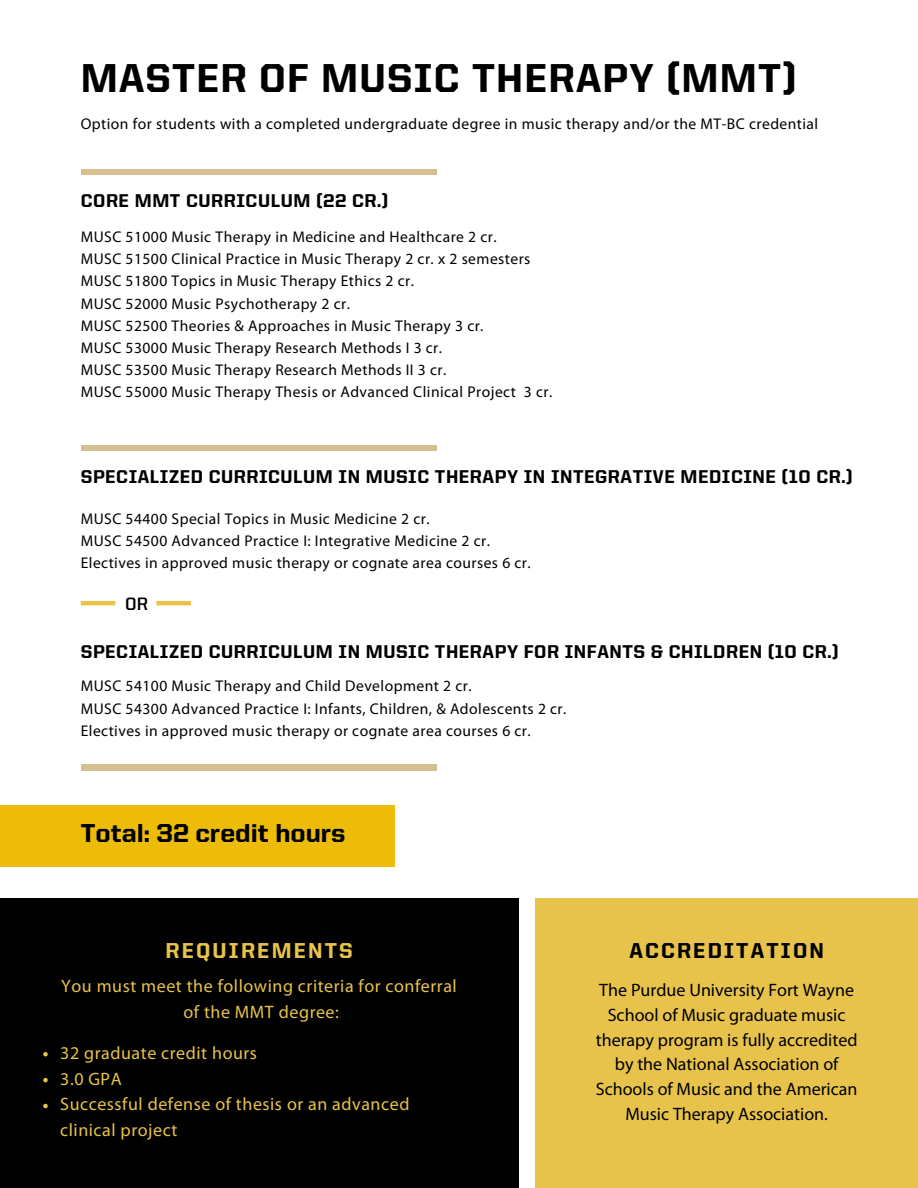
<style>
.page{position:relative;width:918px;height:1188px;background:#fff}
.page>*{position:absolute;margin:0;border:0;box-sizing:border-box;transform-origin:0 0}
.t1{font:800 40.5px "United Sans Reg";letter-spacing:.03em;color:#000}
.t2{font:800 25.95px "United Sans Reg";color:#000}
.t3{font:800 21.6px "United Sans Reg";letter-spacing:.1em;color:#000}
.t4{font:800 21.6px "United Sans Reg";letter-spacing:.1em;color:#e8c34b}
.t5{font:800 18.6px "United Sans Reg";letter-spacing:.03em;color:#000}
.t6{font:18px/24.8px "Myriad Pro";color:#000;text-align:center}
.t7{font:18px/25.8px "Myriad Pro";letter-spacing:.03em;color:#e8c34b;text-align:center}
.t8{font:700 18px "United Sans Reg";color:#000}
.t9{font:15.6px "Myriad Pro";letter-spacing:.03em;color:#000}
</style>
<div class="page">
<div style="left:81px;top:169px;width:355px;height:6px;background:#d6bf91"></div>
<div style="left:81px;top:445px;width:355px;height:6px;background:#d6bf91"></div>
<div style="left:81px;top:765px;width:355px;height:5px;background:#d6bf91"></div>
<div style="left:0;top:806px;width:395px;height:61px;background:#ecbc09"></div>
<div style="left:0;top:899px;width:518px;height:289px;background:#000"></div>
<div style="left:535px;top:899px;width:383px;height:289px;background:#e8c34b"></div>
<svg style="left:43px;top:1052px;width:5px;height:4px"></svg>
<svg style="left:43px;top:1078px;width:5px;height:4px"></svg>
<svg style="left:43px;top:1104px;width:5px;height:4px"></svg>
<hr style="left:81px;top:601px;width:34px;height:4px;background:#e8c34b">
<hr style="left:156px;top:601px;width:35px;height:4px;background:#e8c34b">
<h4 class="t1" style="left:81px;top:61px;width:717px">MASTER OF MUSIC THERAPY (MMT)</h4>
<p class="t9" style="left:81px;top:117px;width:739px">Option for students with a completed undergraduate degree in music therapy and/or the MT-BC credential</p>
<p class="t5" style="left:81px;top:193px;width:309px">CORE MMT CURRICULUM (22 CR.)</p>
<h1 class="t9" style="left:81px;top:230px;width:417px">MUSC 51000 Music Therapy in Medicine and Healthcare 2 cr.</h1>
<p class="t9" style="left:81px;top:252px;width:451px">MUSC 51500 Clinical Practice in Music Therapy 2 cr. x 2 semesters</p>
<p class="t9" style="left:81px;top:275px;width:335px">MUSC 51800 Topics in Music Therapy Ethics 2 cr.</p>
<h4 class="t9" style="left:81px;top:297px;width:271px">MUSC 52000 Music Psychotherapy 2 cr.</h4>
<p class="t9" style="left:81px;top:319px;width:404px">MUSC 52500 Theories &amp; Approaches in Music Therapy 3 cr.</p>
<p class="t9" style="left:81px;top:341px;width:363px">MUSC 53000 Music Therapy Research Methods I 3 cr.</p>
<p class="t9" style="left:81px;top:363px;width:367px">MUSC 53500 Music Therapy Research Methods II 3 cr.</p>
<p class="t9" style="left:81px;top:386px;width:473px">MUSC 55000 Music Therapy Thesis or Advanced Clinical Project 3 cr.</p>
<p class="t5" style="left:81px;top:469px;width:773px">SPECIALIZED CURRICULUM IN MUSIC THERAPY IN INTEGRATIVE MEDICINE (10 CR.)</p>
<p class="t9" style="left:81px;top:512px;width:350px">MUSC 54400 Special Topics in Music Medicine 2 cr.</p>
<p class="t9" style="left:81px;top:534px;width:411px">MUSC 54500 Advanced Practice I: Integrative Medicine 2 cr.</p>
<p class="t9" style="left:81px;top:556px;width:451px">Electives in approved music therapy or cognate area courses 6 cr.</p>
<p class="t8" style="left:125px;top:596px;width:24px">OR</p>
<p class="t5" style="left:81px;top:643px;width:760px">SPECIALIZED CURRICULUM IN MUSIC THERAPY FOR INFANTS &amp; CHILDREN (10 CR.)</p>
<h4 class="t9" style="left:81px;top:680px;width:392px">MUSC 54100 Music Therapy and Child Development 2 cr.</h4>
<p class="t9" style="left:81px;top:702px;width:487px">MUSC 54300 Advanced Practice I: Infants, Children, &amp; Adolescents 2 cr.</p>
<p class="t9" style="left:81px;top:724px;width:451px">Electives in approved music therapy or cognate area courses 6 cr.</p>
<h2 class="t2" style="left:81px;top:822px;width:266px">Total: 32 credit hours</h2>
<p class="t4" style="left:165px;top:942px;width:189px">REQUIREMENTS</p>
<h4 class="t7" style="left:61px;top:975px;width:397px">You must meet the following criteria for conferral of the MMT degree:</h4>
<p class="t7" style="left:60px;top:1041px;width:198px">32 graduate credit hours</p>
<p class="t7" style="left:60px;top:1067px;width:63px">3.0 GPA</p>
<p class="t7" style="left:60px;top:1093px;width:351px">Successful defense of thesis or an advanced</p>
<p class="t7" style="left:60px;top:1119px;width:119px">clinical project</p>
<h5 class="t3" style="left:629px;top:942px;width:196px">ACCREDITATION</h5>
<h3 class="t6" style="left:596px;top:979px;width:263px">The Purdue University Fort Wayne<br>School of Music graduate music therapy program is fully accredited by the National Association of<br>Schools of Music and the American<br>Music Therapy Association.</h3>
</div>
